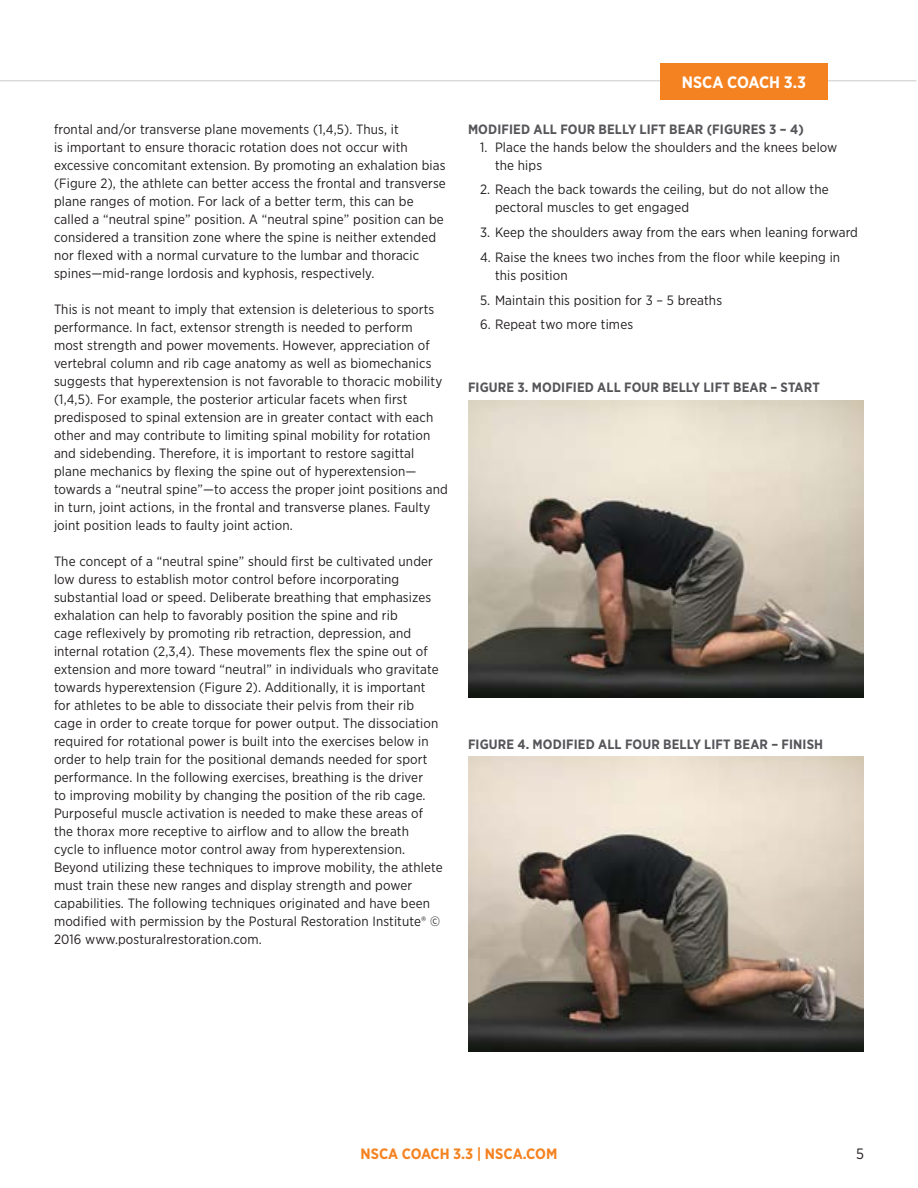
<style>
.page{position:relative;width:918px;height:1188px;background:#fff}
.page>*{position:absolute;margin:0;border:0;box-sizing:border-box;transform-origin:0 0}
.t1{font:700 16.5px "Gotham Narrow";color:#fff}
.t2{font:700 15px "Gotham Narrow";color:#f58220}
.t3{font:15px "Gotham Narrow";color:#231f20}
.t4{font:13.5px/18px "Gotham Narrow";letter-spacing:.01em;color:#231f20}
.t5{font:700 13.5px "Gotham Narrow";letter-spacing:.01em;color:#56565a}
</style>
<div class="page">
<hr style="left:0;top:80px;width:916px;height:1px;background:#cac8c7">
<div style="left:660px;top:63px;width:168px;height:36px;background:#f58220"></div>
<img style="left:468px;top:400px;width:396px;height:297px">
<img style="left:468px;top:757px;width:396px;height:295px">
<p class="t4" style="left:54px;top:120px;width:393px">frontal and/or transverse plane movements (1,4,5). Thus, it<br>is important to ensure thoracic rotation does not occur with excessive concomitant extension. By promoting an exhalation bias (Figure 2), the athlete can better access the frontal and transverse plane ranges of motion. For lack of a better term, this can be called a “neutral spine” position. A “neutral spine” position can be considered a transition zone where the spine is neither extended nor flexed with a normal curvature to the lumbar and thoracic spines—mid-range lordosis and kyphosis, respectively.</p>
<p class="t4" style="left:54px;top:300px;width:395px">This is not meant to imply that extension is deleterious to sports performance. In fact, extensor strength is needed to perform<br>most strength and power movements. However, appreciation of vertebral column and rib cage anatomy as well as biomechanics suggests that hyperextension is not favorable to thoracic mobility (1,4,5). For example, the posterior articular facets when first predisposed to spinal extension are in greater contact with each other and may contribute to limiting spinal mobility for rotation and sidebending. Therefore, it is important to restore sagittal plane mechanics by flexing the spine out of hyperextension— towards a “neutral spine”—to access the proper joint positions and in turn, joint actions, in the frontal and transverse planes. Faulty joint position leads to faulty joint action.</p>
<p class="t4" style="left:54px;top:552px;width:390px">The concept of a “neutral spine” should first be cultivated under low duress to establish motor control before incorporating substantial load or speed. Deliberate breathing that emphasizes exhalation can help to favorably position the spine and rib<br>cage reflexively by promoting rib retraction, depression, and internal rotation (2,3,4). These movements flex the spine out of extension and more toward “neutral” in individuals who gravitate towards hyperextension (Figure 2). Additionally, it is important for athletes to be able to dissociate their pelvis from their rib cage in order to create torque for power output. The dissociation required for rotational power is built into the exercises below in order to help train for the positional demands needed for sport performance. In the following exercises, breathing is the driver<br>to improving mobility by changing the position of the rib cage.<br>Purposeful muscle activation is needed to make these areas of the thorax more receptive to airflow and to allow the breath<br>cycle to influence motor control away from hyperextension.<br>Beyond utilizing these techniques to improve mobility, the athlete must train these new ranges and display strength and power capabilities. The following techniques originated and have been modified with permission by the Postural Restoration Institute® © 2016 www.posturalrestoration.com.</p>
<p class="t1" style="left:682px;top:71px;width:126px">NSCA COACH 3.3</p>
<p class="t5" style="left:468px;top:120px;width:337px">MODIFIED ALL FOUR BELLY LIFT BEAR (FIGURES 3 – 4)</p>
<p class="t4" style="left:495px;top:138px;width:344px;text-indent:-15px">1. Place the hands below the shoulders and the knees below the hips</p>
<p class="t4" style="left:495px;top:180px;width:335px;text-indent:-15px">2. Reach the back towards the ceiling, but do not allow the pectoral muscles to get engaged</p>
<p class="t4" style="left:480px;top:223px;width:380px">3. Keep the shoulders away from the ears when leaning forward</p>
<p class="t4" style="left:495px;top:248px;width:347px;text-indent:-15px">4. Raise the knees two inches from the floor while keeping in this position</p>
<p class="t4" style="left:480px;top:291px;width:244px">5. Maintain this position for 3 – 5 breaths</p>
<p class="t4" style="left:480px;top:315px;width:155px">6. Repeat two more times</p>
<p class="t5" style="left:468px;top:379px;width:353px">FIGURE 3. MODIFIED ALL FOUR BELLY LIFT BEAR – START</p>
<p class="t5" style="left:468px;top:735px;width:357px">FIGURE 4. MODIFIED ALL FOUR BELLY LIFT BEAR – FINISH</p>
<p class="t2" style="left:361px;top:1145px;width:198px">NSCA COACH 3.3 | NSCA.COM</p>
<p class="t3" style="left:856px;top:1145px;width:9px">5</p>
</div>
